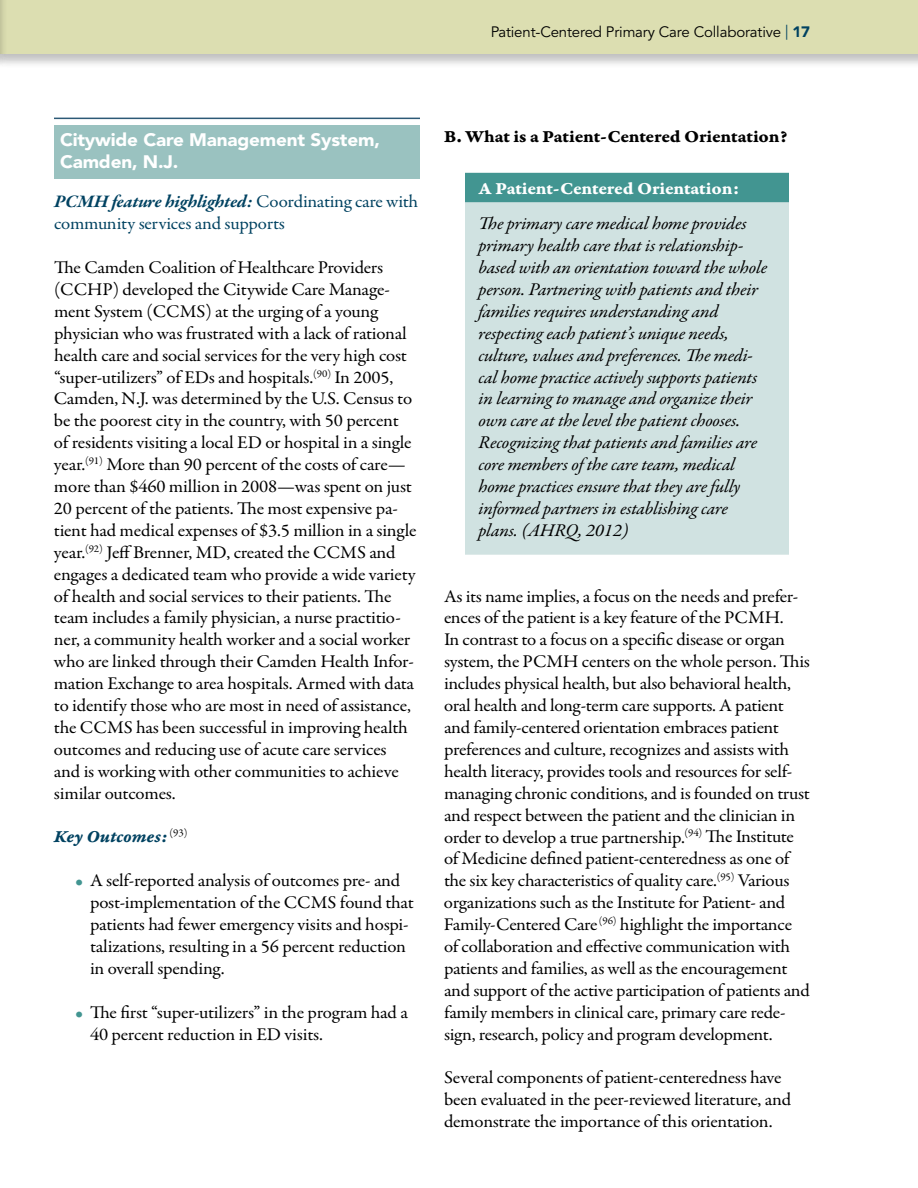
<style>
.page{position:relative;width:918px;height:1188px;background:#fff}
.page>*{position:absolute;margin:0;border:0;box-sizing:border-box;transform-origin:0 0}
.t1{font:18px/21.9px "Garamond Premr Pro";letter-spacing:-.015em;color:#000;scale:1.05 1}
.t2{font:italic 18px/21.9px "Garamond Premr Pro";letter-spacing:-.015em;color:#000;scale:1.05 1}
.t3{font:18px/21.9px "Garamond Premr Pro";letter-spacing:-.01em;color:#004261;scale:1.05 1}
.t4{font:900 18px/21.9px "Avenir LT Std";letter-spacing:-.01em;color:#fff;scale:1.05 1}
.t5{font:18px "Garamond Premr Pro Bd Capt";letter-spacing:-.015em;color:#000;scale:1.05 1}
.t6{font:18px "Garamond Premr Pro Bd Capt";letter-spacing:-.02em;color:#fff;scale:1.05 1}
.t7{font:18px "Garamond Premr Pro Bd It Capt";letter-spacing:-.005em;color:#004261;scale:1.05 1}
.t8{font:15px "Avenir LT Std";letter-spacing:-.01em;color:#000}
.s1{color:#004261}
.s2{font-weight:900;color:#004261}
.s3{font-weight:700;font-style:italic}
.s4{color:#429591}
</style>
<div class="page">
<div style="left:0;top:0;width:918px;height:68px;background:#000;opacity:.25"></div>
<div style="left:0;top:0;width:918px;height:54px;background:#dcdeb1"></div>
<div style="left:0;top:0;width:8px;height:68px;background:#000;opacity:.25"></div>
<hr style="left:0;top:0;width:1px;height:54px;background:#dcdeb1">
<div style="left:54px;top:125px;width:366px;height:54px;background:#9ac2c0"></div>
<hr style="left:54px;top:118px;width:366px;height:1px;background:#2c5976">
<div style="left:465px;top:173px;width:324px;height:37px;background:#429591"></div>
<div style="left:465px;top:202px;width:324px;height:24px;background:#d0e2e1"></div>
<div style="left:465px;top:224px;width:324px;height:24px;background:#d0e2e1"></div>
<div style="left:465px;top:246px;width:324px;height:24px;background:#d0e2e1"></div>
<div style="left:465px;top:268px;width:324px;height:24px;background:#d0e2e1"></div>
<div style="left:465px;top:290px;width:324px;height:24px;background:#d0e2e1"></div>
<div style="left:465px;top:312px;width:324px;height:24px;background:#d0e2e1"></div>
<div style="left:465px;top:334px;width:324px;height:24px;background:#d0e2e1"></div>
<div style="left:465px;top:356px;width:324px;height:24px;background:#d0e2e1"></div>
<div style="left:465px;top:377px;width:324px;height:24px;background:#d0e2e1"></div>
<div style="left:465px;top:399px;width:324px;height:24px;background:#d0e2e1"></div>
<div style="left:465px;top:421px;width:324px;height:24px;background:#d0e2e1"></div>
<div style="left:465px;top:443px;width:324px;height:24px;background:#d0e2e1"></div>
<div style="left:465px;top:465px;width:324px;height:24px;background:#d0e2e1"></div>
<div style="left:465px;top:487px;width:324px;height:24px;background:#d0e2e1"></div>
<div style="left:465px;top:509px;width:324px;height:24px;background:#d0e2e1"></div>
<div style="left:465px;top:531px;width:324px;height:24px;background:#d0e2e1"></div>
<p class="t8" style="left:491px;top:23px;width:321px">Patient-Centered Primary Care Collaborative <span class="s1">|</span> <span class="s2">17</span></p>
<p class="t4" style="left:60px;top:129px;width:306px">Citywide Care Management System,<br>Camden, N.J.</p>
<p class="t3" style="left:54px;top:191px;width:348px"><span class="s3">PCMH feature highlighted:</span> Coordinating care with community services and supports</p>
<p class="t1" style="left:54px;top:257px;width:347px">The Camden Coalition of Healthcare Providers (CCHP) developed the Citywide Care Manage&shy;ment System (CCMS) at the urging of a young physician who was frustrated with a lack of rational health care and social services for the very high cost “super-utilizers” of EDs and hospitals.<sup>(90)</sup> In 2005, Camden, N.J. was determined by the U.S. Census to be the poorest city in the country, with 50 percent of residents visiting a local ED or hospital in a single year.<sup>(91)</sup> More than 90 percent of the costs of care— more than $460 million in 2008—was spent on just 20 percent of the patients. The most expensive pa&shy;tient had medical expenses of $3.5 million in a single year.<sup>(92)</sup> Jeff Brenner, MD, created the CCMS and engages a dedicated team who provide a wide variety of health and social services to their patients. The team includes a family physician, a nurse practitio&shy;ner, a community health worker and a social worker who are linked through their Camden Health Infor&shy;mation Exchange to area hospitals. Armed with data to identify those who are most in need of assistance, the CCMS has been successful in improving health outcomes and reducing use of acute care services and is working with other communities to achieve similar outcomes.</p>
<p class="t7" style="left:54px;top:826px;width:129px">Key Outcomes: <sup>(93)</sup></p>
<p class="t1" style="left:90px;top:870px;width:310px;text-indent:-15px"><span class="s4">•</span> A self-reported analysis of outcomes pre- and post-implementation of the CCMS found that patients had fewer emergency visits and hospi&shy;talizations, resulting in a 56 percent reduction in overall spending.</p>
<p class="t1" style="left:90px;top:1001px;width:304px;text-indent:-15px"><span class="s4">•</span> The first “super-utilizers” in the program had a<br>40 percent reduction in ED visits.</p>
<p class="t5" style="left:444px;top:125px;width:329px">B. What is a Patient-Centered Orientation?</p>
<p class="t6" style="left:479px;top:178px;width:250px">A Patient-Centered Orientation:</p>
<p class="t2" style="left:479px;top:214px;width:277px">The primary care medical home provides primary health care that is relationship&shy;based with an orientation toward the whole person. Partnering with patients and their families requires understanding and respecting each patient’s unique needs, culture, values and preferences. The medi&shy;cal home practice actively supports patients in learning to manage and organize their own care at the level the patient chooses.<br>Recognizing that patients and families are core members of the care team, medical home practices ensure that they are fully informed partners in establishing care plans. (AHRQ, 2012)</p>
<p class="t1" style="left:444px;top:585px;width:350px">As its name implies, a focus on the needs and prefer&shy;ences of the patient is a key feature of the PCMH.<br>In contrast to a focus on a specific disease or organ system, the PCMH centers on the whole person. This includes physical health, but also behavioral health, oral health and long-term care supports. A patient and family-centered orientation embraces patient preferences and culture, recognizes and assists with health literacy, provides tools and resources for self&shy;managing chronic conditions, and is founded on trust and respect between the patient and the clinician in order to develop a true partnership.<sup>(94)</sup> The Institute of Medicine defined patient-centeredness as one of the six key characteristics of quality care.<sup>(95)</sup> Various organizations such as the Institute for Patient- and Family-Centered Care<sup>(96)</sup> highlight the importance of collaboration and effective communication with patients and families, as well as the encouragement and support of the active participation of patients and family members in clinical care, primary care rede&shy;sign, research, policy and program development.</p>
<p class="t1" style="left:444px;top:1067px;width:332px">Several components of patient-centeredness have been evaluated in the peer-reviewed literature, and demonstrate the importance of this orientation.</p>
</div>
